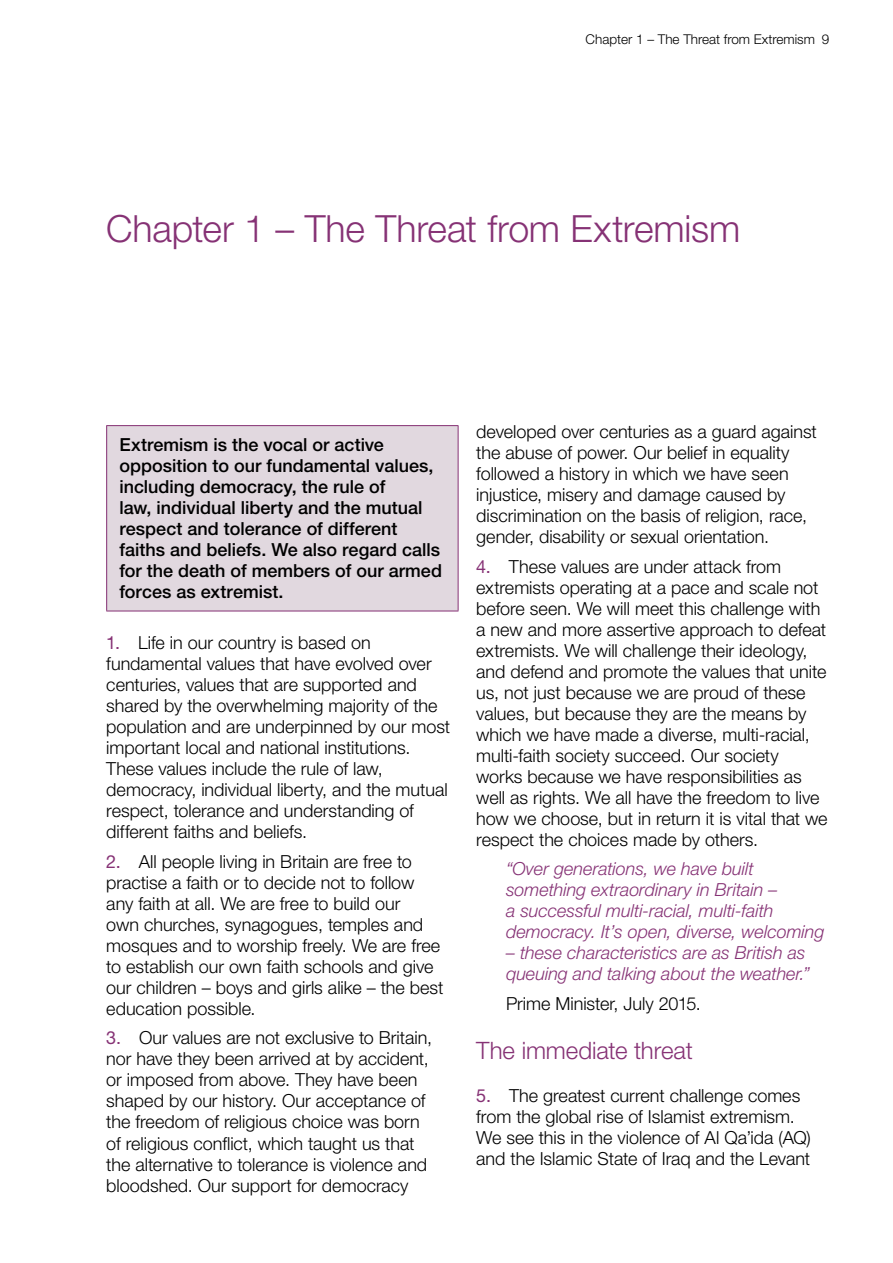
<style>
.page{position:relative;width:893px;height:1263px;background:#fff}
.page>*{position:absolute;margin:0;border:0;box-sizing:border-box;transform-origin:0 0}
.A_Chapter_heading{font:300 37.5px "Helvetica Neue LT Std";letter-spacing:-.005em;color:#863275}
.B_heading_or_Intro{font:300 24px "Helvetica Neue LT Std";letter-spacing:-.005em;color:#863275}
.Body_copy{font:300 18px/21px "Helvetica Neue LT Std";color:#000}
.t1{font:500 18px/21px "Helvetica Neue LT Std";color:#000}
.Quote_text{font:italic 300 18px/21px "Helvetica Neue LT Std";color:#863275}
.t2{font:300 13.5px "Helvetica Neue LT Std";color:#000}
.s1{font-weight:400;color:#863275}
</style>
<div class="page">
<div style="left:107px;top:426px;width:351px;height:185px;background:#e1d8df"></div>
<hr style="left:106px;top:425px;width:352px;height:1px;background:#863275">
<hr style="left:106px;top:426px;width:1px;height:185px;background:#863275">
<hr style="left:458px;top:426px;width:1px;height:185px;background:#863275">
<hr style="left:106px;top:611px;width:352px;height:1px;background:#863275">
<p class="t2" style="left:586px;top:31px;width:245px">Chapter 1 – The Threat from Extremism 9</p>
<h1 class="A_Chapter_heading" style="left:106px;top:206px;width:635px">Chapter 1 – The Threat from Extremism</h1>
<p class="t1" style="left:119px;top:434px;width:324px">Extremism is the vocal or active opposition to our fundamental values, including democracy, the rule of<br>law, individual liberty and the mutual respect and tolerance of different faiths and beliefs. We also regard calls for the death of members of our armed forces as extremist.</p>
<p class="Body_copy" style="left:106px;top:632px;width:345px"><span class="s1">1.</span> Life in our country is based on fundamental values that have evolved over centuries, values that are supported and shared by the overwhelming majority of the population and are underpinned by our most important local and national institutions.<br>These values include the rule of law, democracy, individual liberty, and the mutual respect, tolerance and understanding of different faiths and beliefs.</p>
<p class="Body_copy" style="left:106px;top:851px;width:339px"><span class="s1">2.</span> All people living in Britain are free to practise a faith or to decide not to follow any faith at all. We are free to build our<br>own churches, synagogues, temples and mosques and to worship freely. We are free to establish our own faith schools and give our children – boys and girls alike – the best education possible.</p>
<p class="Body_copy" style="left:106px;top:1027px;width:327px"><span class="s1">3.</span> Our values are not exclusive to Britain, nor have they been arrived at by accident, or imposed from above. They have been shaped by our history. Our acceptance of the freedom of religious choice was born of religious conflict, which taught us that the alternative to tolerance is violence and bloodshed. Our support for democracy</p>
<p class="Body_copy" style="left:476px;top:421px;width:342px">developed over centuries as a guard against the abuse of power. Our belief in equality followed a history in which we have seen injustice, misery and damage caused by discrimination on the basis of religion, race, gender, disability or sexual orientation.</p>
<p class="Body_copy" style="left:476px;top:555px;width:353px"><span class="s1">4.</span> These values are under attack from extremists operating at a pace and scale not before seen. We will meet this challenge with a new and more assertive approach to defeat extremists. We will challenge their ideology, and defend and promote the values that unite us, not just because we are proud of these values, but because they are the means by which we have made a diverse, multi-racial, multi-faith society succeed. Our society works because we have responsibilities as well as rights. We all have the freedom to live how we choose, but in return it is vital that we respect the choices made by others.</p>
<p class="Quote_text" style="left:506px;top:858px;width:320px">“Over generations, we have built something extraordinary in Britain –<br>a successful multi-racial, multi-faith democracy. It’s open, diverse, welcoming</p>
<p class="Quote_text" style="left:506px;top:942px;width:306px">– these characteristics are as British as queuing and talking about the weather.”</p>
<p class="Body_copy" style="left:506px;top:992px;width:196px">Prime Minister, July 2015.</p>
<h2 class="B_heading_or_Intro" style="left:476px;top:1036px;width:218px">The immediate threat</h2>
<p class="Body_copy" style="left:476px;top:1084px;width:336px"><span class="s1">5.</span> The greatest current challenge comes from the global rise of Islamist extremism.<br>We see this in the violence of Al Qa’ida (AQ) and the Islamic State of Iraq and the Levant</p>
</div>
